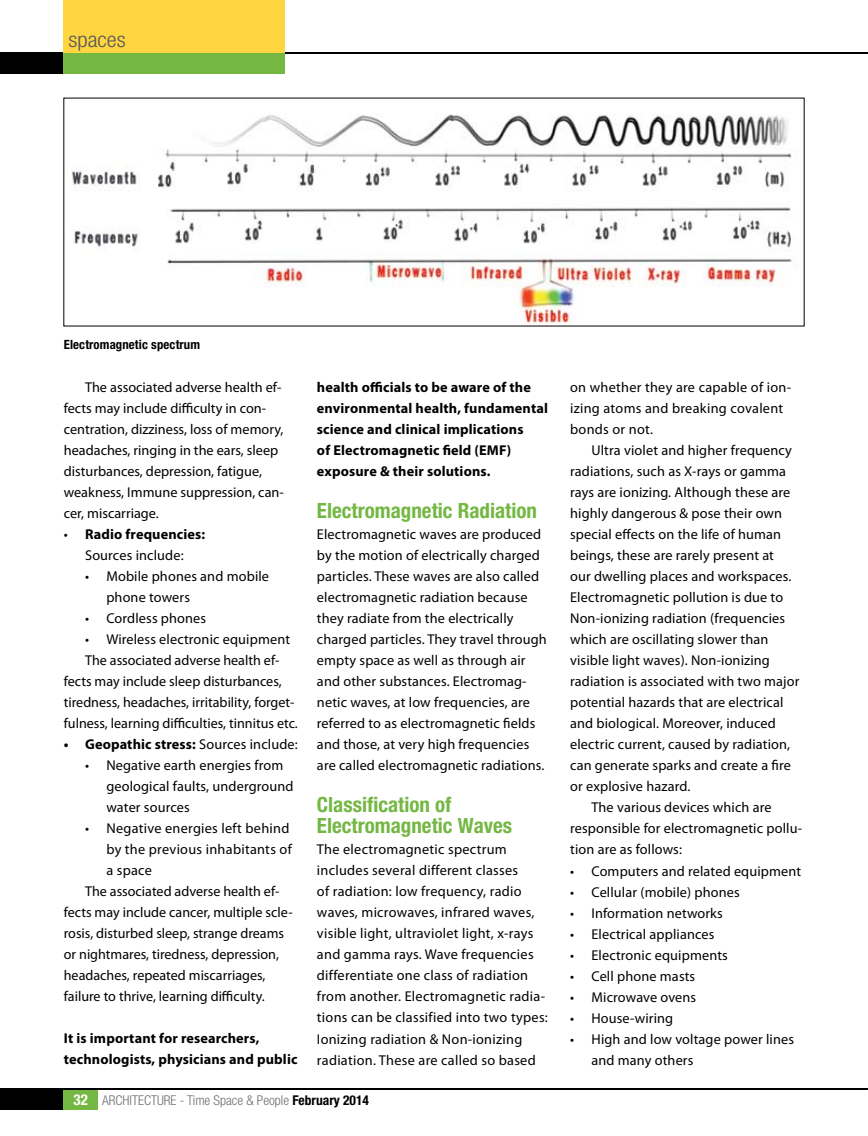
<style>
.page{position:relative;width:868px;height:1136px;background:#fff}
.page>*{position:absolute;margin:0;border:0;box-sizing:border-box;transform-origin:0 0}
.t1{font:700 condensed 21px/21px "Helvetica Neue";color:#74b743}
.t2{font:300 condensed 21px "Helvetica Neue";color:#58595b;scale:1.1 1}
.t3{font:14.25px/21px "Myriad Pro";letter-spacing:.01em;color:#000}
.t4{font:700 14.25px/21px "Myriad Pro";letter-spacing:.01em;color:#000}
.t5{font:300 condensed 13.5px "Helvetica Neue";color:#6d6f71}
.t6{font:700 condensed 12.75px "Helvetica Neue";letter-spacing:.01em;color:#000}
.s1{font-weight:400}
.s2{font-weight:700;font-size:15px;color:#fff}
.s3{font-weight:700;color:#000}
</style>
<div class="page">
<svg style="left:0;top:52px;width:867px;height:1px"></svg>
<div style="left:0;top:53px;width:64px;height:21px;background:#000"></div>
<div style="left:64px;top:53px;width:221px;height:21px;background:#74b743"></div>
<div style="left:64px;top:0;width:221px;height:53px;background:#ffd540"></div>
<div style="left:0;top:1088px;width:64px;height:21px;background:#000"></div>
<div style="left:64px;top:1088px;width:34px;height:21px;background:#74b743"></div>
<svg style="left:64px;top:1088px;width:803px;height:1px"></svg>
<img style="left:71px;top:114px;width:721px;height:209px">
<h1 class="t2" style="left:68px;top:28px;width:54px">spaces</h1>
<p class="t6" style="left:64px;top:336px;width:138px">Electromagnetic spectrum</p>
<p class="t3" style="left:64px;top:376px;width:221px;text-indent:21px">The associated adverse health ef&shy;fects may include difficulty in con&shy;centration, dizziness, loss of memory, headaches, ringing in the ears, sleep disturbances, depression, fatigue, weakness, Immune suppression, can&shy;cer, miscarriage.</p>
<p class="t4" style="left:64px;top:523px;width:143px;text-align:center"><span class="s1">•</span> Radio frequencies:<br><span class="s1">Sources include:</span></p>
<p class="t3" style="left:106px;top:565px;width:164px;text-indent:-21px">• Mobile phones and mobile phone towers</p>
<p class="t3" style="left:85px;top:607px;width:123px">• Cordless phones</p>
<p class="t3" style="left:85px;top:628px;width:206px">• Wireless electronic equipment</p>
<p class="t3" style="left:85px;top:649px;width:196px">The associated adverse health ef-</p>
<p class="t3" style="left:64px;top:670px;width:219px">fects may include sleep disturbances,</p>
<p class="t3" style="left:64px;top:691px;width:232px">tiredness, headaches, irritability, forget-</p>
<p class="t3" style="left:64px;top:712px;width:235px">fulness, learning difficulties, tinnitus etc.</p>
<p class="t4" style="left:64px;top:733px;width:235px">• Geopathic stress: <span class="s1">Sources include:</span></p>
<p class="t3" style="left:106px;top:754px;width:189px;text-indent:-21px">• Negative earth energies from geological faults, underground water sources</p>
<p class="t3" style="left:85px;top:817px;width:206px">• Negative energies left behind</p>
<p class="t3" style="left:106px;top:838px;width:187px">by the previous inhabitants of</p>
<p class="t3" style="left:106px;top:859px;width:47px">a space</p>
<p class="t3" style="left:85px;top:880px;width:196px">The associated adverse health ef-</p>
<p class="t3" style="left:64px;top:901px;width:230px">fects may include cancer, multiple scle-</p>
<p class="t3" style="left:64px;top:922px;width:222px">rosis, disturbed sleep, strange dreams</p>
<p class="t3" style="left:64px;top:943px;width:217px">or nightmares, tiredness, depression,</p>
<p class="t3" style="left:64px;top:964px;width:203px">headaches, repeated miscarriages,</p>
<p class="t3" style="left:64px;top:985px;width:202px">failure to thrive, learning difficulty.</p>
<p class="t4" style="left:64px;top:1027px;width:235px">It is important for researchers, technologists, physicians and public</p>
<p class="t4" style="left:317px;top:376px;width:232px">health officials to be aware of the environmental health, fundamental science and clinical implications<br>of Electromagnetic field (EMF) exposure &amp; their solutions.</p>
<h1 class="t1" style="left:317px;top:500px;width:221px">Electromagnetic Radiation</h1>
<p class="t3" style="left:317px;top:523px;width:231px">Electromagnetic waves are produced by the motion of electrically charged particles. These waves are also called electromagnetic radiation because they radiate from the electrically charged particles. They travel through empty space as well as through air and other substances. Electromag&shy;netic waves, at low frequencies, are referred to as electromagnetic fields and those, at very high frequencies are called electromagnetic radiations.</p>
<h1 class="t1" style="left:317px;top:794px;width:197px">Classification of<br>Electromagnetic Waves</h1>
<p class="t3" style="left:317px;top:838px;width:232px">The electromagnetic spectrum includes several different classes<br>of radiation: low frequency, radio waves, microwaves, infrared waves, visible light, ultraviolet light, x-rays and gamma rays. Wave frequencies differentiate one class of radiation from another. Electromagnetic radia&shy;tions can be classified into two types:<br>Ionizing radiation &amp; Non-ionizing radiation. These are called so based</p>
<p class="t5" style="left:74px;top:1092px;width:297px"><span class="s2">32</span> ARCHITECTURE - Time Space &amp; People <span class="s3">February 2014</span></p>
<p class="t3" style="left:570px;top:376px;width:222px">on whether they are capable of ion&shy;izing atoms and breaking covalent bonds or not.</p>
<p class="t3" style="left:591px;top:439px;width:202px">Ultra violet and higher frequency</p>
<p class="t3" style="left:570px;top:460px;width:217px">radiations, such as X-rays or gamma</p>
<p class="t3" style="left:570px;top:481px;width:222px">rays are ionizing. Although these are</p>
<p class="t3" style="left:570px;top:502px;width:213px">highly dangerous &amp; pose their own</p>
<p class="t3" style="left:570px;top:523px;width:212px">special effects on the life of human</p>
<p class="t3" style="left:570px;top:544px;width:205px">beings, these are rarely present at</p>
<p class="t3" style="left:570px;top:565px;width:223px">our dwelling places and workspaces.</p>
<p class="t3" style="left:570px;top:586px;width:214px">Electromagnetic pollution is due to</p>
<p class="t3" style="left:570px;top:607px;width:216px">Non-ionizing radiation (frequencies</p>
<p class="t3" style="left:570px;top:628px;width:200px">which are oscillating slower than</p>
<p class="t3" style="left:570px;top:649px;width:201px">visible light waves). Non-ionizing</p>
<p class="t3" style="left:570px;top:670px;width:231px">radiation is associated with two major</p>
<p class="t3" style="left:570px;top:691px;width:215px">potential hazards that are electrical</p>
<p class="t3" style="left:570px;top:712px;width:207px">and biological. Moreover, induced</p>
<p class="t3" style="left:570px;top:733px;width:221px">electric current, caused by radiation,</p>
<p class="t3" style="left:570px;top:754px;width:222px">can generate sparks and create a fire</p>
<p class="t3" style="left:570px;top:775px;width:122px">or explosive hazard.</p>
<p class="t3" style="left:591px;top:796px;width:182px">The various devices which are</p>
<p class="t3" style="left:570px;top:817px;width:233px">responsible for electromagnetic pollu-</p>
<p class="t3" style="left:570px;top:838px;width:113px">tion are as follows:</p>
<p class="t3" style="left:570px;top:859px;width:232px">• Computers and related equipment</p>
<p class="t3" style="left:570px;top:880px;width:171px">• Cellular (mobile) phones</p>
<p class="t3" style="left:570px;top:901px;width:154px">• Information networks</p>
<p class="t3" style="left:570px;top:922px;width:146px">• Electrical appliances</p>
<p class="t3" style="left:570px;top:943px;width:159px">• Electronic equipments</p>
<p class="t3" style="left:570px;top:964px;width:127px">• Cell phone masts</p>
<p class="t3" style="left:570px;top:985px;width:128px">• Microwave ovens</p>
<p class="t3" style="left:570px;top:1006px;width:105px">• House-wiring</p>
<p class="t3" style="left:591px;top:1027px;width:204px;text-indent:-21px">• High and low voltage power lines and many others</p>
</div>
